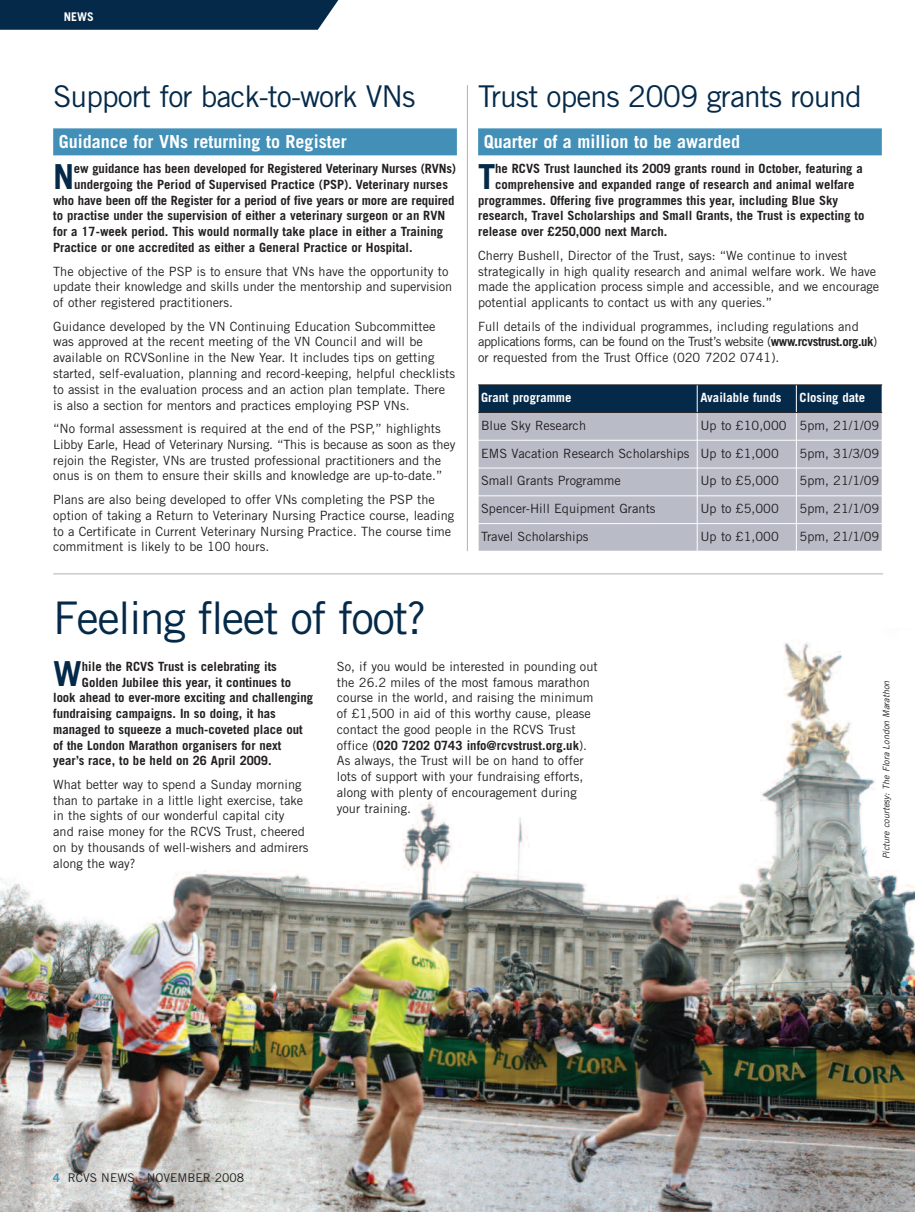
<style>
.page{position:relative;width:915px;height:1212px;background:#fff}
.page>*{position:absolute;margin:0;border:0;box-sizing:border-box;transform-origin:0 0}
.t1{font:45px "Trade Gothic";letter-spacing:-.035em;color:#052a49}
.t2{font:700 34.5px "Trade Gothic";color:#052a49}
.t3{font:30px "Trade Gothic";letter-spacing:-.03em;color:#052a49}
.t4{font:700 18px "Trade Gothic";color:#fff}
.t5{font:12.75px/15.8px "Trade Gothic";color:#231f20}
.t6{font:700 12.75px "Trade Gothic";color:#231f20}
.t7{font:700 12.75px "Trade Gothic";color:#fff}
.t8{font:12px "Trade Gothic";color:#231f20}
.t9{font:700 12px "Trade Gothic";color:#fff}
.t10{font:italic 9px "Trade Gothic";color:#231f20}
.s1{font-weight:700}
.s2{font-weight:700;color:#4290b8}
</style>
<div class="page">
<img style="left:0;top:642px;width:914px;height:570px">
<div style="left:0;top:0;width:339px;height:30px;background:#052a49"></div>
<hr style="left:53px;top:574px;width:829px;height:1px;background:#b2b3b7">
<div style="left:53px;top:128px;width:403px;height:27px;background:#4290b8"></div>
<div style="left:478px;top:128px;width:403px;height:27px;background:#4290b8"></div>
<div style="left:478px;top:385px;width:219px;height:27px;background:#052a49"></div>
<div style="left:697px;top:385px;width:99px;height:27px;background:#052a49"></div>
<div style="left:796px;top:385px;width:85px;height:27px;background:#052a49"></div>
<div style="left:478px;top:412px;width:219px;height:28px;background:#b9bbc7"></div>
<div style="left:697px;top:412px;width:99px;height:28px;background:#b9bbc7"></div>
<div style="left:796px;top:412px;width:85px;height:28px;background:#b9bbc7"></div>
<div style="left:478px;top:440px;width:219px;height:28px;background:#b9bbc7"></div>
<div style="left:697px;top:440px;width:99px;height:28px;background:#b9bbc7"></div>
<div style="left:796px;top:440px;width:85px;height:28px;background:#b9bbc7"></div>
<div style="left:478px;top:468px;width:219px;height:28px;background:#b9bbc7"></div>
<div style="left:697px;top:468px;width:99px;height:28px;background:#b9bbc7"></div>
<div style="left:796px;top:468px;width:85px;height:28px;background:#b9bbc7"></div>
<div style="left:478px;top:496px;width:219px;height:28px;background:#b9bbc7"></div>
<div style="left:697px;top:496px;width:99px;height:28px;background:#b9bbc7"></div>
<div style="left:796px;top:496px;width:85px;height:28px;background:#b9bbc7"></div>
<div style="left:478px;top:524px;width:219px;height:27px;background:#b9bbc7"></div>
<div style="left:697px;top:524px;width:99px;height:27px;background:#b9bbc7"></div>
<div style="left:796px;top:524px;width:85px;height:27px;background:#b9bbc7"></div>
<hr style="left:696px;top:385px;width:1px;height:166px;background:#fff">
<hr style="left:795px;top:385px;width:1px;height:166px;background:#fff">
<hr style="left:478px;top:385px;width:403px;height:1px;background:#231f20">
<hr style="left:478px;top:412px;width:403px;height:1px;background:#231f20">
<hr style="left:478px;top:440px;width:403px;height:1px;background:#fff">
<hr style="left:478px;top:468px;width:403px;height:1px;background:#fff">
<hr style="left:478px;top:495px;width:403px;height:1px;background:#fff">
<hr style="left:478px;top:523px;width:403px;height:1px;background:#fff">
<hr style="left:467px;top:85px;width:1px;height:466px;background:#b2b3b7">
<p class="t9" style="left:64px;top:13px;width:31px">NEWS</p>
<h3 class="t3" style="left:53px;top:85px;width:364px">Support for back-to-work VNs</h3>
<h3 class="t3" style="left:478px;top:85px;width:385px">Trust opens 2009 grants round</h3>
<h3 class="t4" style="left:59px;top:135px;width:289px">Guidance for VNs returning to Register</h3>
<p class="t6" style="left:74px;top:164px;width:383px">ew guidance has been developed for Registered Veterinary Nurses (RVNs)</p>
<p class="t6" style="left:74px;top:180px;width:375px">undergoing the Period of Supervised Practice (PSP). Veterinary nurses</p>
<p class="t6" style="left:53px;top:195px;width:403px">who have been off the Register for a period of five years or more are required</p>
<p class="t6" style="left:53px;top:211px;width:393px">to practise under the supervision of either a veterinary surgeon or an RVN</p>
<p class="t6" style="left:53px;top:227px;width:391px">for a 17-week period. This would normally take place in either a Training</p>
<p class="t6" style="left:53px;top:243px;width:361px">Practice or one accredited as either a General Practice or Hospital.</p>
<p class="t5" style="left:53px;top:264px;width:400px">The objective of the PSP is to ensure that VNs have the opportunity to update their knowledge and skills under the mentorship and supervision of other registered practitioners.</p>
<p class="t5" style="left:53px;top:319px;width:403px">Guidance developed by the VN Continuing Education Subcommittee was approved at the recent meeting of the VN Council and will be available on RCVSonline in the New Year. It includes tips on getting started, self-evaluation, planning and record-keeping, helpful checklists to assist in the evaluation process and an action plan template. There is also a section for mentors and practices employing PSP VNs.</p>
<p class="t5" style="left:53px;top:422px;width:403px">“No formal assessment is required at the end of the PSP,” highlights Libby Earle, Head of Veterinary Nursing. “This is because as soon as they rejoin the Register, VNs are trusted professional practitioners and the onus is on them to ensure their skills and knowledge are up-to-date.”</p>
<p class="t5" style="left:53px;top:493px;width:402px">Plans are also being developed to offer VNs completing the PSP the option of taking a Return to Veterinary Nursing Practice course, leading to a Certificate in Current Veterinary Nursing Practice. The course time commitment is likely to be 100 hours.</p>
<h2 class="t2" style="left:53px;top:164px;width:23px">N</h2>
<h3 class="t4" style="left:483px;top:135px;width:258px">Quarter of a million to be awarded</h3>
<p class="t6" style="left:495px;top:164px;width:369px">he RCVS Trust launched its 2009 grants round in October, featuring a</p>
<p class="t6" style="left:495px;top:180px;width:361px">comprehensive and expanded range of research and animal welfare</p>
<p class="t6" style="left:478px;top:195px;width:361px">programmes. Offering five programmes this year, including Blue Sky</p>
<p class="t6" style="left:478px;top:211px;width:388px">research, Travel Scholarships and Small Grants, the Trust is expecting to</p>
<p class="t6" style="left:478px;top:227px;width:191px">release over £250,000 next March.</p>
<p class="t5" style="left:478px;top:249px;width:402px">Cherry Bushell, Director of the Trust, says: “We continue to invest strategically in high quality research and animal welfare work. We have made the application process simple and accessible, and we encourage potential applicants to contact us with any queries.”</p>
<p class="t5" style="left:478px;top:319px;width:400px">Full details of the individual programmes, including regulations and applications forms, can be found on the Trust’s website (<span class="s1">www.rcvstrust.org.uk</span>) or requested from the Trust Office (020 7202 0741).</p>
<h2 class="t2" style="left:478px;top:164px;width:19px">T</h2>
<p class="t7" style="left:481px;top:393px;width:92px">Grant programme</p>
<p class="t7" style="left:700px;top:393px;width:82px">Available funds</p>
<p class="t7" style="left:799px;top:393px;width:67px">Closing date</p>
<p class="t5" style="left:481px;top:418px;width:106px">Blue Sky Research</p>
<p class="t5" style="left:481px;top:412px;width:399px;line-height:27.8px;text-indent:219px">Up to £10,000 5pm, 21/1/09<br>EMS Vacation Research Scholarships Up to £1,000</p>
<p class="t5" style="left:799px;top:446px;width:81px">5pm, 31/3/09</p>
<p class="t5" style="left:481px;top:474px;width:141px">Small Grants Programme</p>
<p class="t5" style="left:700px;top:474px;width:80px">Up to £5,000</p>
<p class="t5" style="left:799px;top:474px;width:81px">5pm, 21/1/09</p>
<p class="t5" style="left:481px;top:502px;width:176px">Spencer-Hill Equipment Grants</p>
<p class="t5" style="left:700px;top:502px;width:80px">Up to £5,000</p>
<p class="t5" style="left:799px;top:502px;width:81px">5pm, 21/1/09</p>
<p class="t5" style="left:481px;top:530px;width:109px">Travel Scholarships</p>
<p class="t5" style="left:700px;top:530px;width:80px">Up to £1,000</p>
<p class="t5" style="left:799px;top:530px;width:81px">5pm, 21/1/09</p>
<h1 class="t1" style="left:53px;top:601px;width:375px">Feeling fleet of foot?</h1>
<p class="t6" style="left:82px;top:661px;width:196px">hile the RCVS Trust is celebrating its</p>
<p class="t6" style="left:82px;top:677px;width:211px">Golden Jubilee this year, it continues to</p>
<p class="t6" style="left:53px;top:693px;width:261px">look ahead to ever-more exciting and challenging</p>
<p class="t6" style="left:53px;top:709px;width:224px">fundraising campaigns. In so doing, it has</p>
<p class="t6" style="left:53px;top:724px;width:251px">managed to squeeze a much-coveted place out</p>
<p class="t6" style="left:53px;top:740px;width:230px">of the London Marathon organisers for next</p>
<p class="t6" style="left:53px;top:756px;width:220px">year’s race, to be held on 26 April 2009.</p>
<p class="t5" style="left:53px;top:778px;width:257px">What better way to spend a Sunday morning than to partake in a little light exercise, take in the sights of our wonderful capital city<br>and raise money for the RCVS Trust, cheered on by thousands of well-wishers and admirers along the way?</p>
<h2 class="t2" style="left:53px;top:661px;width:30px">W</h2>
<p class="t5" style="left:337px;top:659px;width:262px">So, if you would be interested in pounding out the 26.2 miles of the most famous marathon course in the world, and raising the minimum of £1,500 in aid of this worthy cause, please contact the good people in the RCVS Trust office (<span class="s1">020 7202 0743 info@rcvstrust.org.uk</span>).<br>As always, the Trust will be on hand to offer lots of support with your fundraising efforts, along with plenty of encouragement during your training.</p>
<p class="t8" style="left:53px;top:1174px;width:192px"><span class="s2">4</span> RCVS NEWS - NOVEMBER 2008</p>
<p class="t10" style="left:882px;top:859px;width:180px;rotate:-90deg">Picture courtesy: The Flora London Marathon</p>
</div>
